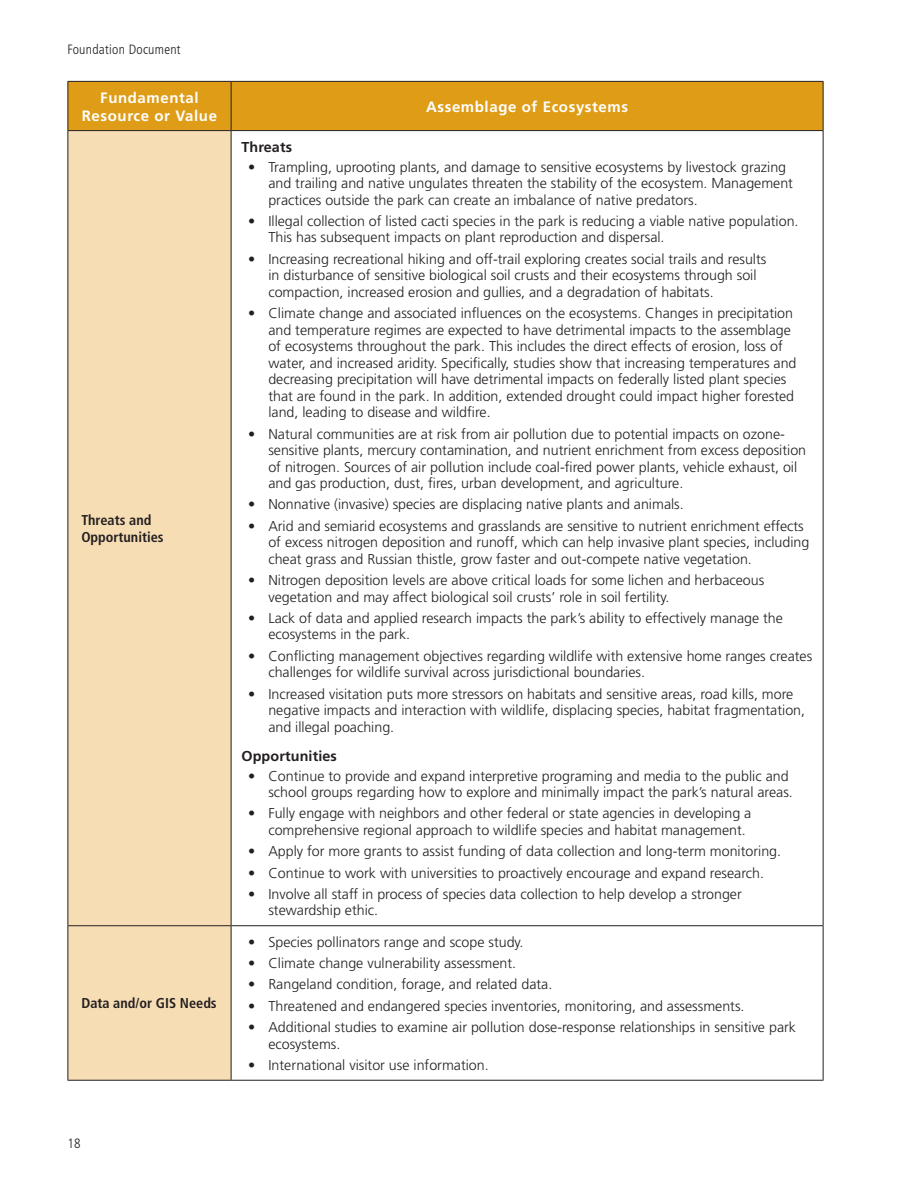
<style>
.page{position:relative;width:918px;height:1188px;background:#fff}
.page>*{position:absolute;margin:0;border:0;box-sizing:border-box;transform-origin:0 0}
.TABLE_Head{font:700 15px/18px "Frutiger LT Std";letter-spacing:.04em;color:#fff;text-align:center}
.CELL_HEAD{font:700 14.4px "Frutiger LT Std";letter-spacing:.01em;color:#231f20}
.t1{font:300 14.25px/16.5px "Frutiger LT Std";color:#231f20}
.TABLE_Left_Bold_TOPI{font:700 condensed 14.25px/17.1px "Frutiger LT Std";color:#231f20}
.t2{font:300 condensed 13.5px "Frutiger LT Std";letter-spacing:.02em;color:#231f20}
</style>
<div class="page">
<div style="left:69px;top:82px;width:754px;height:48px;background:#df9d17"></div>
<div style="left:69px;top:131px;width:162px;height:949px;background:#f6ddb4"></div>
<hr style="left:68px;top:81px;width:163px;height:1px;background:#231f20">
<hr style="left:68px;top:82px;width:1px;height:48px;background:#231f20">
<hr style="left:231px;top:81px;width:593px;height:1px;background:#231f20">
<hr style="left:231px;top:82px;width:1px;height:48px;background:#231f20">
<hr style="left:823px;top:82px;width:1px;height:48px;background:#231f20">
<hr style="left:68px;top:130px;width:163px;height:1px;background:#231f20">
<hr style="left:68px;top:131px;width:1px;height:794px;background:#231f20">
<hr style="left:231px;top:130px;width:593px;height:1px;background:#231f20">
<hr style="left:231px;top:131px;width:1px;height:794px;background:#231f20">
<hr style="left:823px;top:131px;width:1px;height:794px;background:#231f20">
<hr style="left:68px;top:925px;width:163px;height:1px;background:#231f20">
<hr style="left:68px;top:926px;width:1px;height:154px;background:#231f20">
<hr style="left:231px;top:925px;width:593px;height:1px;background:#231f20">
<hr style="left:231px;top:926px;width:1px;height:154px;background:#231f20">
<hr style="left:823px;top:926px;width:1px;height:154px;background:#231f20">
<hr style="left:68px;top:1080px;width:163px;height:1px;background:#231f20">
<hr style="left:231px;top:1080px;width:593px;height:1px;background:#231f20">
<p class="t2" style="left:68px;top:42px;width:115px">Foundation Document</p>
<p class="TABLE_Head" style="left:82px;top:88px;width:137px">Fundamental<br>Resource or Value</p>
<p class="TABLE_Head" style="left:426px;top:97px;width:204px">Assemblage of Ecosystems</p>
<p class="TABLE_Left_Bold_TOPI" style="left:81px;top:511px;width:84px">Threats and<br>Opportunities</p>
<p class="TABLE_Left_Bold_TOPI" style="left:81px;top:995px;width:137px">Data and/or GIS Needs</p>
<p class="CELL_HEAD" style="left:241px;top:138px;width:52px">Threats</p>
<p class="t1" style="left:268px;top:159px;width:526px;text-indent:-20px">• Trampling, uprooting plants, and damage to sensitive ecosystems by livestock grazing and trailing and native ungulates threaten the stability of the ecosystem. Management practices outside the park can create an imbalance of native predators.</p>
<p class="t1" style="left:268px;top:213px;width:529px;text-indent:-20px">• Illegal collection of listed cacti species in the park is reducing a viable native population.<br>This has subsequent impacts on plant reproduction and dispersal.</p>
<p class="t1" style="left:268px;top:251px;width:500px;text-indent:-20px">• Increasing recreational hiking and off-trail exploring creates social trails and results in disturbance of sensitive biological soil crusts and their ecosystems through soil compaction, increased erosion and gullies, and a degradation of habitats.</p>
<p class="t1" style="left:268px;top:305px;width:530px;text-indent:-20px">• Climate change and associated influences on the ecosystems. Changes in precipitation and temperature regimes are expected to have detrimental impacts to the assemblage of ecosystems throughout the park. This includes the direct effects of erosion, loss of water, and increased aridity. Specifically, studies show that increasing temperatures and decreasing precipitation will have detrimental impacts on federally listed plant species that are found in the park. In addition, extended drought could impact higher forested land, leading to disease and wildfire.</p>
<p class="t1" style="left:268px;top:426px;width:539px;text-indent:-20px">• Natural communities are at risk from air pollution due to potential impacts on ozone&shy;sensitive plants, mercury contamination, and nutrient enrichment from excess deposition of nitrogen. Sources of air pollution include coal-fired power plants, vehicle exhaust, oil and gas production, dust, fires, urban development, and agriculture.</p>
<p class="t1" style="left:248px;top:496px;width:434px">• Nonnative (invasive) species are displacing native plants and animals.</p>
<p class="t1" style="left:268px;top:518px;width:543px;text-indent:-20px">• Arid and semiarid ecosystems and grasslands are sensitive to nutrient enrichment effects of excess nitrogen deposition and runoff, which can help invasive plant species, including cheat grass and Russian thistle, grow faster and out-compete native vegetation.</p>
<p class="t1" style="left:268px;top:572px;width:497px;text-indent:-20px">• Nitrogen deposition levels are above critical loads for some lichen and herbaceous vegetation and may affect biological soil crusts’ role in soil fertility.</p>
<p class="t1" style="left:268px;top:610px;width:516px;text-indent:-20px">• Lack of data and applied research impacts the park’s ability to effectively manage the ecosystems in the park.</p>
<p class="t1" style="left:268px;top:648px;width:545px;text-indent:-20px">• Conflicting management objectives regarding wildlife with extensive home ranges creates challenges for wildlife survival across jurisdictional boundaries.</p>
<p class="t1" style="left:268px;top:686px;width:538px;text-indent:-20px">• Increased visitation puts more stressors on habitats and sensitive areas, road kills, more negative impacts and interaction with wildlife, displacing species, habitat fragmentation, and illegal poaching.</p>
<p class="CELL_HEAD" style="left:241px;top:747px;width:97px">Opportunities</p>
<p class="t1" style="left:248px;top:768px;width:543px;text-align:right">• Continue to provide and expand interpretive programing and media to the public and school groups regarding how to explore and minimally impact the park’s natural areas.</p>
<p class="t1" style="left:268px;top:805px;width:485px;text-indent:-20px">• Fully engage with neighbors and other federal or state agencies in developing a comprehensive regional approach to wildlife species and habitat management.</p>
<p class="t1" style="left:248px;top:843px;width:532px">• Apply for more grants to assist funding of data collection and long-term monitoring.</p>
<p class="t1" style="left:248px;top:865px;width:515px">• Continue to work with universities to proactively encourage and expand research.</p>
<p class="t1" style="left:268px;top:886px;width:475px;text-indent:-20px">• Involve all staff in process of species data collection to help develop a stronger stewardship ethic.</p>
<p class="t1" style="left:248px;top:934px;width:274px">• Species pollinators range and scope study.</p>
<p class="t1" style="left:248px;top:955px;width:267px">• Climate change vulnerability assessment.</p>
<p class="t1" style="left:248px;top:976px;width:303px">• Rangeland condition, forage, and related data.</p>
<p class="t1" style="left:248px;top:998px;width:495px">• Threatened and endangered species inventories, monitoring, and assessments.</p>
<p class="t1" style="left:268px;top:1019px;width:529px;text-indent:-20px">• Additional studies to examine air pollution dose-response relationships in sensitive park ecosystems.</p>
<p class="t1" style="left:248px;top:1057px;width:239px">• International visitor use information.</p>
<p class="t2" style="left:68px;top:1135px;width:15px">18</p>
</div>
